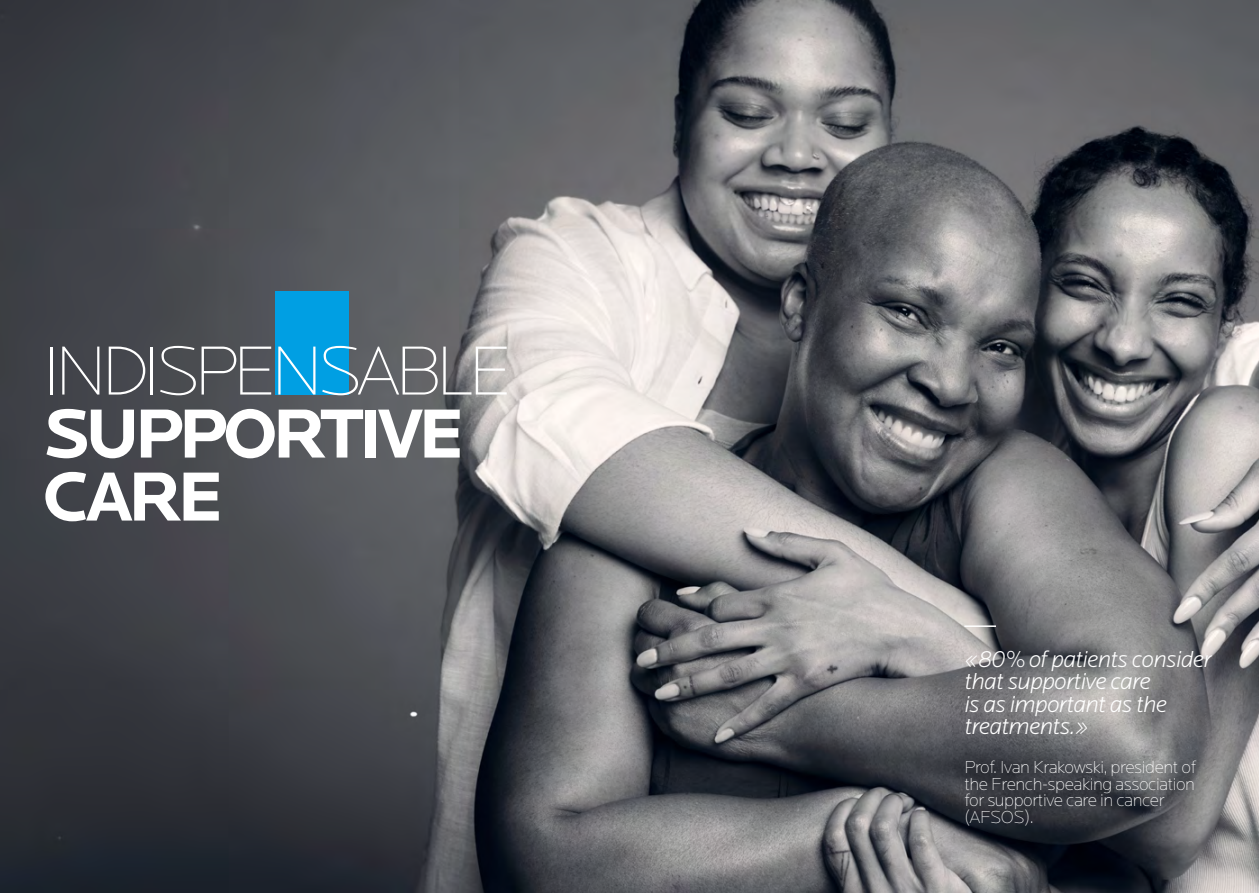
<style>
.page{position:relative;width:1259px;height:893px;background:#fff}
.page>*{position:absolute;margin:0;border:0;box-sizing:border-box;transform-origin:0 0}
.t1{font:700 72px/63px "Locator";letter-spacing:-.075em;color:#fff}
.t2{font:200 72px "Locator";letter-spacing:-.075em;color:#fff}
.t3{font:italic 300 24px/22.5px "Locator";letter-spacing:-.025em;color:#fff}
.t4{font:200 18px/16.5px "Locator";letter-spacing:-.025em;color:#fff}
</style>
<div class="page">
<img style="left:0;top:0;width:1259px;height:893px">
<div style="left:275px;top:291px;width:73px;height:103px;background:#009fe3"></div>
<hr style="left:964px;top:625px;width:32px;height:2px;background:#fff">
<h1 class="t2" style="left:43px;top:334px;width:471px">INDISPENSABLE</h1>
<h1 class="t1" style="left:43px;top:404px;width:423px">SUPPORTIVE<br>CARE</h1>
<h2 class="t3" style="left:964px;top:648px;width:249px">«80% of patients consider that supportive care<br>is as important as the treatments.»</h2>
<p class="t4" style="left:964px;top:760px;width:233px">Prof. Ivan Krakowski, president of the French-speaking association for supportive care in cancer (AFSOS).</p>
</div>
